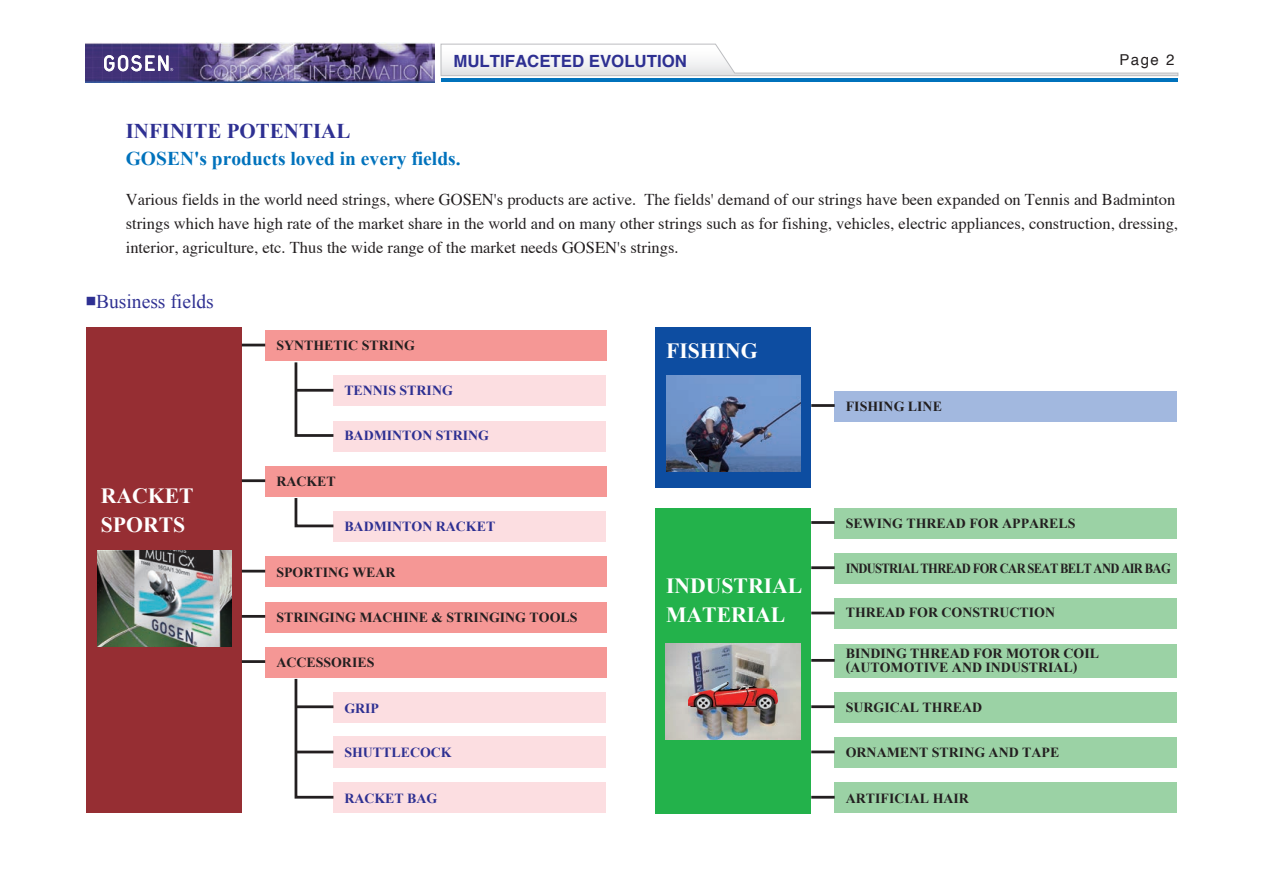
<style>
.page{position:relative;width:1263px;height:893px;background:#fff}
.page>*{position:absolute;margin:0;border:0;box-sizing:border-box;transform-origin:0 0}
.t1{font:700 21.75px/29.2px "Times New Roman";color:#fff}
.t2{font:700 21px "Times New Roman";color:#2e3092}
.t3{font:700 19.5px "Times New Roman";color:#0072bc}
.t4{font:19.5px "Times New Roman";color:#2e3092}
.t5{font:700 16.8px "Helvetica";color:#2e3092}
.t6{font:16.5px/24px "Times";color:#231f20}
.t7{font:15px "Helvetica";color:#231f20}
.t8{font:700 13.95px/13.8px "Times New Roman";color:#231f20}
.t9{font:700 13.95px "Times New Roman";color:#2e3092}
.t10{font:700 13.95px "Times New Roman";letter-spacing:-.05em;color:#231f20;scale:.9 1}
.s1{font-family:"Koz Go Pro";font-size:10.5px}
</style>
<div class="page">
<div style="left:835px;top:508px;width:342px;height:30px;background:#9bd2a5"></div>
<div style="left:835px;top:553px;width:342px;height:31px;background:#9bd2a5"></div>
<hr style="left:811px;top:521px;width:24px;height:3px;background:#231f20">
<hr style="left:811px;top:566px;width:24px;height:3px;background:#231f20">
<div style="left:835px;top:598px;width:342px;height:31px;background:#9bd2a5"></div>
<div style="left:835px;top:644px;width:342px;height:33px;background:#9bd2a5"></div>
<hr style="left:811px;top:612px;width:24px;height:2px;background:#231f20">
<hr style="left:811px;top:659px;width:24px;height:3px;background:#231f20">
<div style="left:835px;top:692px;width:342px;height:31px;background:#9bd2a5"></div>
<div style="left:835px;top:737px;width:342px;height:31px;background:#9bd2a5"></div>
<hr style="left:811px;top:705px;width:24px;height:3px;background:#231f20">
<hr style="left:811px;top:750px;width:24px;height:3px;background:#231f20">
<div style="left:835px;top:783px;width:342px;height:30px;background:#9bd2a5"></div>
<hr style="left:811px;top:796px;width:24px;height:3px;background:#231f20">
<svg style="left:440px;top:44px;width:738px;height:32px"></svg>
<hr style="left:441px;top:78px;width:737px;height:4px;background:#0072bc">
<img style="left:85px;top:43px;width:349px;height:39px">
<svg style="left:104px;top:55px;width:69px;height:16px"></svg>
<div style="left:86px;top:328px;width:156px;height:485px;background:#962e33"></div>
<div style="left:265px;top:330px;width:341px;height:31px;background:#f59795"></div>
<div style="left:333px;top:376px;width:273px;height:30px;background:#fcdee1"></div>
<div style="left:333px;top:421px;width:273px;height:30px;background:#fcdee1"></div>
<div style="left:265px;top:466px;width:341px;height:31px;background:#f59795"></div>
<div style="left:333px;top:511px;width:273px;height:31px;background:#fcdee1"></div>
<div style="left:265px;top:557px;width:341px;height:30px;background:#f59795"></div>
<div style="left:265px;top:602px;width:341px;height:30px;background:#f59795"></div>
<div style="left:265px;top:647px;width:341px;height:30px;background:#f59795"></div>
<div style="left:333px;top:692px;width:273px;height:31px;background:#fcdee1"></div>
<div style="left:333px;top:736px;width:273px;height:32px;background:#fcdee1"></div>
<div style="left:333px;top:783px;width:273px;height:30px;background:#fcdee1"></div>
<hr style="left:242px;top:344px;width:23px;height:2px;background:#231f20">
<svg style="left:294px;top:362px;width:42px;height:75px"></svg>
<svg style="left:294px;top:498px;width:40px;height:30px"></svg>
<svg style="left:293px;top:677px;width:43px;height:122px"></svg>
<hr style="left:242px;top:479px;width:23px;height:3px;background:#231f20">
<hr style="left:242px;top:570px;width:23px;height:2px;background:#231f20">
<hr style="left:242px;top:615px;width:23px;height:3px;background:#231f20">
<hr style="left:242px;top:660px;width:23px;height:3px;background:#231f20">
<div style="left:655px;top:328px;width:156px;height:160px;background:#0d4da1"></div>
<div style="left:835px;top:391px;width:342px;height:30px;background:#a2b8df"></div>
<hr style="left:811px;top:404px;width:24px;height:3px;background:#231f20">
<div style="left:655px;top:508px;width:156px;height:305px;background:#23b24b"></div>
<img style="left:97px;top:551px;width:135px;height:96px">
<img style="left:666px;top:644px;width:134px;height:96px">
<img style="left:688px;top:681px;width:90px;height:30px">
<img style="left:666px;top:375px;width:135px;height:96px">
<p class="t5" style="left:453px;top:49px;width:235px">MULTIFACETED EVOLUTION</p>
<p class="t7" style="left:1119px;top:50px;width:57px">Page 2</p>
<p class="t2" style="left:126px;top:119px;width:226px">INFINITE POTENTIAL</p>
<p class="t3" style="left:126px;top:148px;width:336px">GOSEN's products loved in every fields.</p>
<p class="t6" style="left:126px;top:188px;width:1054px">Various fields in the world need strings, where GOSEN's products are active. The fields' demand of our strings have been expanded on Tennis and Badminton strings which have high rate of the market share in the world and on many other strings such as for fishing, vehicles, electric appliances, construction, dressing, interior, agriculture, etc. Thus the wide range of the market needs GOSEN's strings.</p>
<p class="t4" style="left:86px;top:291px;width:130px"><span class="s1">■</span>Business fields</p>
<h1 class="t1" style="left:101px;top:480px;width:94px">RACKET<br>SPORTS</h1>
<p class="t8" style="left:276px;top:338px;width:140px">SYNTHETIC STRING</p>
<p class="t9" style="left:344px;top:382px;width:110px">TENNIS STRING</p>
<p class="t9" style="left:344px;top:428px;width:146px">BADMINTON STRING</p>
<p class="t8" style="left:276px;top:475px;width:61px">RACKET</p>
<p class="t9" style="left:344px;top:519px;width:152px">BADMINTON RACKET</p>
<p class="t8" style="left:276px;top:565px;width:121px">SPORTING WEAR</p>
<p class="t8" style="left:276px;top:610px;width:303px">STRINGING MACHINE &amp; STRINGING TOOLS</p>
<p class="t8" style="left:276px;top:655px;width:100px">ACCESSORIES</p>
<p class="t9" style="left:344px;top:700px;width:36px">GRIP</p>
<p class="t9" style="left:344px;top:744px;width:109px">SHUTTLECOCK</p>
<p class="t9" style="left:344px;top:790px;width:95px">RACKET BAG</p>
<h1 class="t1" style="left:666px;top:336px;width:93px">FISHING</h1>
<h1 class="t1" style="left:666px;top:571px;width:138px">INDUSTRIAL<br>MATERIAL</h1>
<p class="t8" style="left:846px;top:399px;width:98px">FISHING LINE</p>
<p class="t8" style="left:846px;top:516px;width:231px">SEWING THREAD FOR APPARELS</p>
<p class="t10" style="left:846px;top:560px;width:362px">INDUSTRIAL THREAD FOR CAR SEAT BELT AND AIR BAG</p>
<p class="t8" style="left:846px;top:606px;width:211px">THREAD FOR CONSTRUCTION</p>
<p class="t8" style="left:846px;top:647px;width:255px">BINDING THREAD FOR MOTOR COIL (AUTOMOTIVE AND INDUSTRIAL)</p>
<p class="t8" style="left:846px;top:700px;width:138px">SURGICAL THREAD</p>
<p class="t8" style="left:846px;top:745px;width:215px">ORNAMENT STRING AND TAPE</p>
<p class="t8" style="left:846px;top:791px;width:125px">ARTIFICIAL HAIR</p>
</div>
